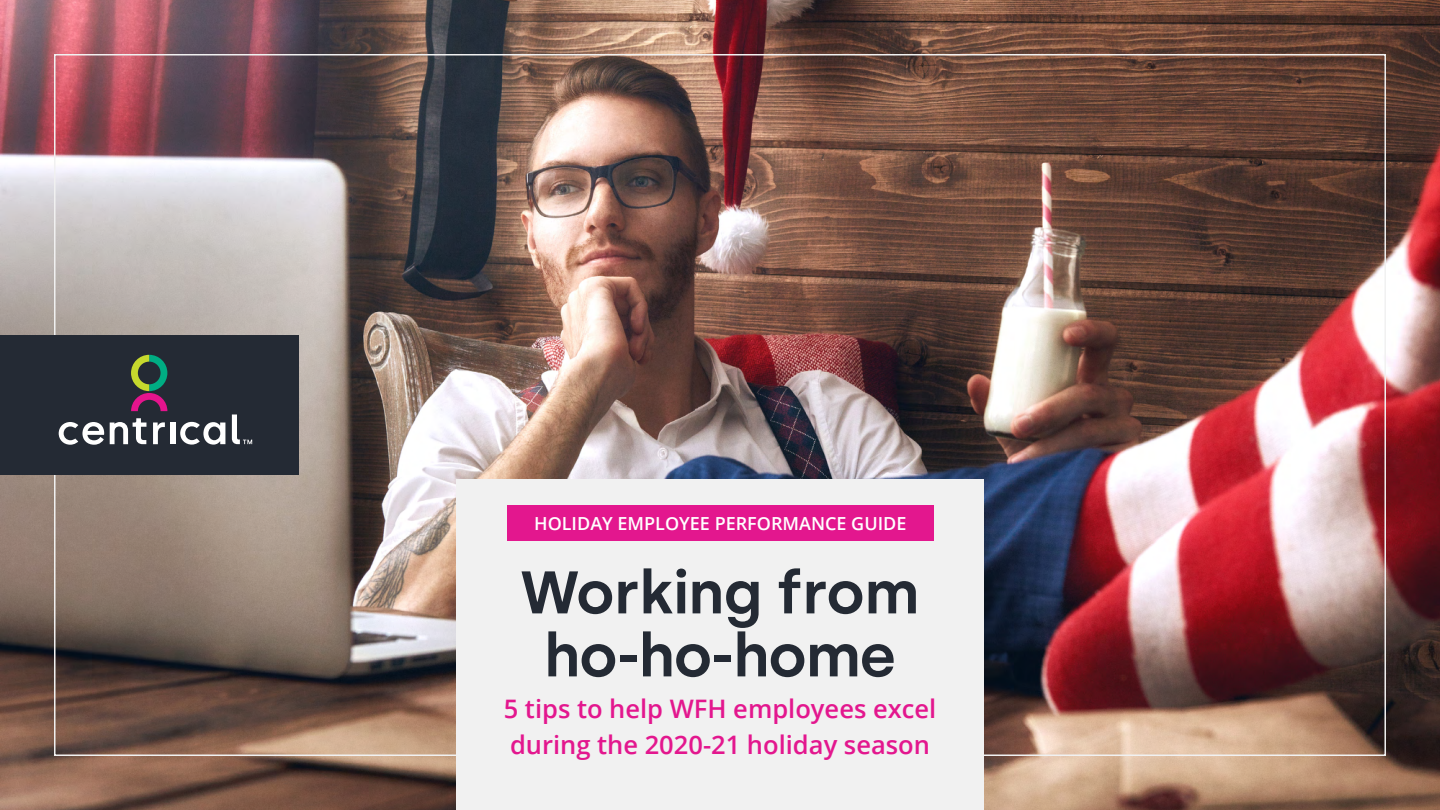
<style>
.page{position:relative;width:1440px;height:810px;background:#fff}
.page>*{position:absolute;margin:0;border:0;box-sizing:border-box;transform-origin:0 0}
.t1{font:600 60px/63px "Silka";letter-spacing:-.015em;color:#242a34;text-align:center}
.t2{font:600 25.5px/36px "Open Sans";color:#e3178e}
.t3{font:600 18px "Open Sans";color:#fff}
</style>
<div class="page">
<img style="left:0;top:0;width:1440px;height:810px">
<div style="left:0;top:335px;width:298px;height:140px;background:#242a34"></div>
<svg style="left:131px;top:355px;width:36px;height:56px"></svg>
<svg style="left:59px;top:422px;width:45px;height:23px"></svg>
<div style="left:170px;top:423px;width:5px;height:21px;background:#fff"></div>
<svg style="left:110px;top:418px;width:36px;height:26px"></svg>
<svg style="left:153px;top:422px;width:12px;height:22px"></svg>
<svg style="left:180px;top:422px;width:45px;height:23px"></svg>
<svg style="left:232px;top:414px;width:20px;height:30px"></svg>
<div style="left:456px;top:480px;width:527px;height:330px;background:#f1f1f1"></div>
<div style="left:507px;top:506px;width:426px;height:35px;background:#e3178e"></div>
<p class="t3" style="left:534px;top:511px;width:374px">HOLIDAY EMPLOYEE PERFORMANCE GUIDE</p>
<h1 class="t1" style="left:521px;top:561px;width:400px">Working from ho-ho-home</h1>
<p class="t2" style="left:504px;top:691px;width:434px">5 tips to help WFH employees excel during the 2020-21 holiday season</p>
</div>
